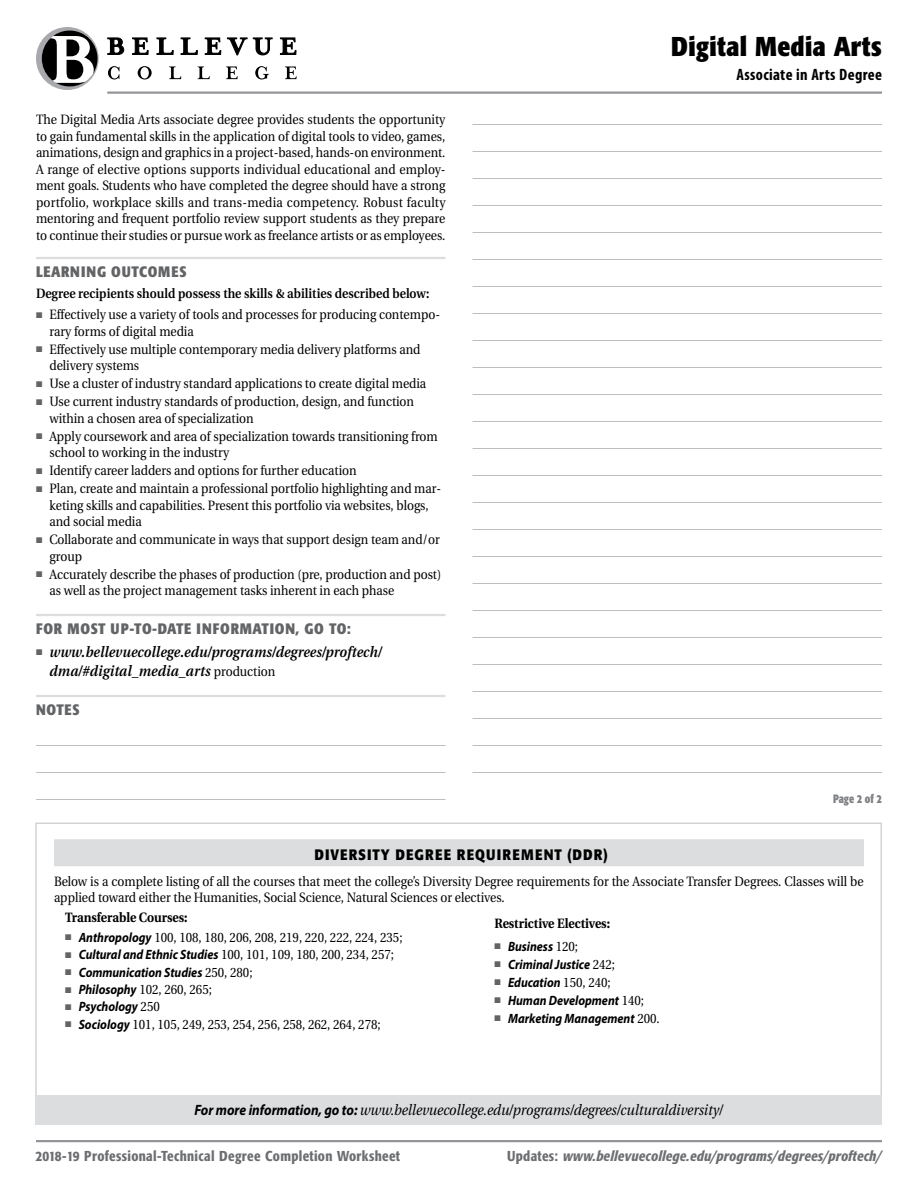
<style>
.page{position:relative;width:918px;height:1188px;background:#fff}
.page>*{position:absolute;margin:0;border:0;box-sizing:border-box;transform-origin:0 0}
.t1{font:700 condensed 27px "Formata";letter-spacing:.015em;color:#000}
.t2{font:700 condensed 16.5px "Myriad Pro";letter-spacing:.02em;color:#000}
.t3{font:italic 15px "Utopia";letter-spacing:-.005em;color:#000;scale:.9 1}
.t4{font:italic 600 15px/19.5px "Utopia";letter-spacing:.01em;color:#000;scale:.9 1}
.t5{font:700 condensed 15px "Formata";letter-spacing:.055em;color:#636466}
.t6{font:15px "Utopia";letter-spacing:-.005em;color:#000;scale:.9 1}
.t7{font:700 15px "Formata";letter-spacing:.08em;color:#000;scale:.9 1}
.t8{font:italic 700 15px "Myriad Pro";letter-spacing:-.005em;color:#000;scale:.9 1}
.t9{font:italic 500 condensed 14.25px "Formata";letter-spacing:.015em;color:#6d6e71}
.t10{font:500 condensed 14.25px "Formata";letter-spacing:.025em;color:#6d6e71}
.t11{font:13.5px/16.5px "Utopia";letter-spacing:-.005em;color:#000;scale:.9 1}
.t12{font:italic 700 13.5px "Myriad Pro";letter-spacing:-.005em;color:#000;scale:.9 1}
.t13{font:600 13.5px "Utopia";color:#000;scale:.9 1}
.t14{font:700 13.5px "Utopia";letter-spacing:-.005em;color:#000;scale:.9 1}
.t15{font:700 condensed 12px "Formata";letter-spacing:-.005em;color:#808285;scale:.9 1}
.s1{color:#636466}
.s2{font-weight:400;font-style:normal;font-size:13.5px}
.s3{font-family:"Myriad Pro";font-weight:700;font-style:italic}
.s4{font-family:"Utopia";font-weight:400;font-style:normal}
.s5{font-family:"Myriad Pro";font-weight:700}
.s6{font-style:normal}
</style>
<div class="page">
<svg style="left:108px;top:66px;width:189px;height:14px"></svg>
<svg style="left:107px;top:37px;width:190px;height:19px"></svg>
<svg style="left:36px;top:27px;width:63px;height:63px"></svg>
<hr style="left:107px;top:92px;width:775px;height:2px;background:#939598">
<hr style="left:36px;top:1140px;width:846px;height:2px;background:#939598">
<div style="left:35px;top:823px;width:847px;height:274px;border:2px solid #d1d3d4"></div>
<div style="left:35px;top:1095px;width:847px;height:30px;background:#dcddde"></div>
<div style="left:54px;top:839px;width:810px;height:27px;background:#dcddde"></div>
<hr style="left:36px;top:257px;width:410px;height:2px;background:#dcddde">
<hr style="left:36px;top:614px;width:410px;height:2px;background:#dcddde">
<hr style="left:36px;top:695px;width:410px;height:2px;background:#dcddde">
<hr style="left:36px;top:745px;width:410px;height:1px;background:#bcbec0">
<hr style="left:36px;top:772px;width:410px;height:1px;background:#bcbec0">
<hr style="left:36px;top:799px;width:410px;height:1px;background:#bcbec0">
<hr style="left:472px;top:124px;width:410px;height:1px;background:#bcbec0">
<hr style="left:472px;top:151px;width:410px;height:1px;background:#bcbec0">
<hr style="left:472px;top:178px;width:410px;height:1px;background:#bcbec0">
<hr style="left:472px;top:205px;width:410px;height:1px;background:#bcbec0">
<hr style="left:472px;top:232px;width:410px;height:1px;background:#bcbec0">
<hr style="left:472px;top:259px;width:410px;height:1px;background:#bcbec0">
<hr style="left:472px;top:286px;width:410px;height:1px;background:#bcbec0">
<hr style="left:472px;top:313px;width:410px;height:1px;background:#bcbec0">
<hr style="left:472px;top:340px;width:410px;height:1px;background:#bcbec0">
<hr style="left:472px;top:367px;width:410px;height:1px;background:#bcbec0">
<hr style="left:472px;top:394px;width:410px;height:1px;background:#bcbec0">
<hr style="left:472px;top:421px;width:410px;height:1px;background:#bcbec0">
<hr style="left:472px;top:448px;width:410px;height:1px;background:#bcbec0">
<hr style="left:472px;top:475px;width:410px;height:1px;background:#bcbec0">
<hr style="left:472px;top:502px;width:410px;height:1px;background:#bcbec0">
<hr style="left:472px;top:529px;width:410px;height:1px;background:#bcbec0">
<hr style="left:472px;top:556px;width:410px;height:1px;background:#bcbec0">
<hr style="left:472px;top:583px;width:410px;height:1px;background:#bcbec0">
<hr style="left:472px;top:610px;width:410px;height:1px;background:#bcbec0">
<hr style="left:472px;top:637px;width:410px;height:1px;background:#bcbec0">
<hr style="left:472px;top:664px;width:410px;height:1px;background:#bcbec0">
<hr style="left:472px;top:691px;width:410px;height:1px;background:#bcbec0">
<hr style="left:472px;top:718px;width:410px;height:1px;background:#bcbec0">
<hr style="left:472px;top:745px;width:410px;height:1px;background:#bcbec0">
<hr style="left:472px;top:772px;width:410px;height:1px;background:#bcbec0">
<p class="t11" style="left:36px;top:112px;width:457px;text-align:justify">The Digital Media Arts associate degree provides students the opportunity to gain fundamental skills in the application of digital tools to video, games, animations, design and graphics in a project-based, hands-on environment.<br>A range of elective options supports individual educational and employ&shy;ment goals. Students who have completed the degree should have a strong portfolio, workplace skills and trans-media competency. Robust faculty mentoring and frequent portfolio review support students as they prepare to continue their studies or pursue work as freelance artists or as employees.</p>
<p class="t5" style="left:36px;top:263px;width:152px">LEARNING OUTCOMES</p>
<p class="t13" style="left:36px;top:286px;width:439px">Degree recipients should possess the skills &amp; abilities described below:</p>
<p class="t11" style="left:50px;top:307px;width:436px;text-indent:-14px"><span class="s1">■</span> Effectively use a variety of tools and processes for producing contempo&shy;rary forms of digital media</p>
<p class="t11" style="left:50px;top:341px;width:414px;text-indent:-14px"><span class="s1">■</span> Effectively use multiple contemporary media delivery platforms and delivery systems</p>
<p class="t11" style="left:36px;top:376px;width:435px"><span class="s1">■</span> Use a cluster of industry standard applications to create digital media</p>
<p class="t11" style="left:50px;top:394px;width:407px;text-indent:-14px"><span class="s1">■</span> Use current industry standards of production, design, and function within a chosen area of specialization</p>
<p class="t11" style="left:50px;top:428px;width:433px;text-indent:-14px"><span class="s1">■</span> Apply coursework and area of specialization towards transitioning from school to working in the industry</p>
<p class="t11" style="left:36px;top:463px;width:358px"><span class="s1">■</span> Identify career ladders and options for further education</p>
<p class="t11" style="left:50px;top:481px;width:437px;text-indent:-14px"><span class="s1">■</span> Plan, create and maintain a professional portfolio highlighting and mar&shy;keting skills and capabilities. Present this portfolio via websites, blogs, and social media</p>
<p class="t11" style="left:50px;top:532px;width:435px;text-indent:-14px"><span class="s1">■</span> Collaborate and communicate in ways that support design team and/or group</p>
<p class="t11" style="left:50px;top:566px;width:437px;text-indent:-14px"><span class="s1">■</span> Accurately describe the phases of production (pre, production and post) as well as the project management tasks inherent in each phase</p>
<p class="t5" style="left:36px;top:620px;width:317px">FOR MOST UP-TO-DATE INFORMATION, GO TO:</p>
<p class="t4" style="left:50px;top:642px;width:370px;text-indent:-14px"><span class="s1">■</span> www.bellevuecollege.edu/programs/degrees/proftech/ dma/#digital_media_arts <span class="s2">production</span></p>
<p class="t5" style="left:36px;top:701px;width:45px">NOTES</p>
<h1 class="t1" style="left:671px;top:30px;width:212px">Digital Media Arts</h1>
<p class="t2" style="left:736px;top:64px;width:147px">Associate in Arts Degree</p>
<p class="t15" style="left:833px;top:791px;width:56px">Page 2 of 2</p>
<p class="t7" style="left:315px;top:846px;width:327px">DIVERSITY DEGREE REQUIREMENT (DDR)</p>
<p class="t11" style="left:54px;top:873px;width:901px">Below is a complete listing of all the courses that meet the college’s Diversity Degree requirements for the Associate Transfer Degrees. Classes will be applied toward either the Humanities, Social Science, Natural Sciences or electives.</p>
<p class="t14" style="left:65px;top:910px;width:137px">Transferable Courses:</p>
<p class="t11" style="left:65px;top:929px;width:376px"><span class="s1">■</span> <span class="s3">Anthropology</span> 100, 108, 180, 206, 208, 219, 220, 222, 224, 235;</p>
<p class="t11" style="left:65px;top:947px;width:367px"><span class="s1">■</span> <span class="s3">Cultural and Ethnic Studies</span> 100, 101, 109, 180, 200, 234, 257;</p>
<p class="t12" style="left:65px;top:963px;width:210px"><span class="s1">■</span> Communication Studies <span class="s4">250, 280;</span></p>
<p class="t11" style="left:65px;top:981px;width:165px"><span class="s1">■</span> <span class="s3">Philosophy</span> 102, 260, 265;</p>
<p class="t12" style="left:65px;top:998px;width:107px"><span class="s1">■</span> Psychology <span class="s4">250</span></p>
<p class="t11" style="left:65px;top:1016px;width:352px"><span class="s1">■</span> <span class="s3">Sociology</span> 101, 105, 249, 253, 254, 256, 258, 262, 264, 278;</p>
<p class="t14" style="left:495px;top:916px;width:130px">Restrictive Electives:</p>
<p class="t12" style="left:495px;top:937px;width:94px"><span class="s1">■</span> Business <span class="s4">120;</span></p>
<p class="t12" style="left:495px;top:955px;width:135px"><span class="s1">■</span> Criminal Justice <span class="s4">242;</span></p>
<p class="t12" style="left:495px;top:973px;width:131px"><span class="s1">■</span> Education <span class="s4">150, 240;</span></p>
<p class="t12" style="left:495px;top:991px;width:168px"><span class="s1">■</span> Human Development <span class="s4">140;</span></p>
<p class="t12" style="left:495px;top:1009px;width:185px"><span class="s1">■</span> Marketing Management <span class="s4">200.</span></p>
<p class="t3" style="left:194px;top:1102px;width:588px"><span class="s5">For more information, go to:</span> <span class="s6">w</span>www.bellevuecollege.edu/programs/degrees/culturaldiversity/</p>
<p class="t6" style="left:380px;top:1102px;width:217px">.bellevuecollege.edu/programs/</p>
<p class="t6" style="left:596px;top:1102px;width:153px">rees/culturaldiversity/</p>
<p class="t8" style="left:185px;top:1100px;width:183px">For more information, go to:</p>
<p class="t10" style="left:36px;top:1147px;width:366px">2018-19 Professional-Technical Degree Completion Worksheet</p>
<p class="t9" style="left:507px;top:1147px;width:376px"><span class="s6">Updates:</span> www.bellevuecollege.edu/programs/degrees/proftech/</p>
</div>
